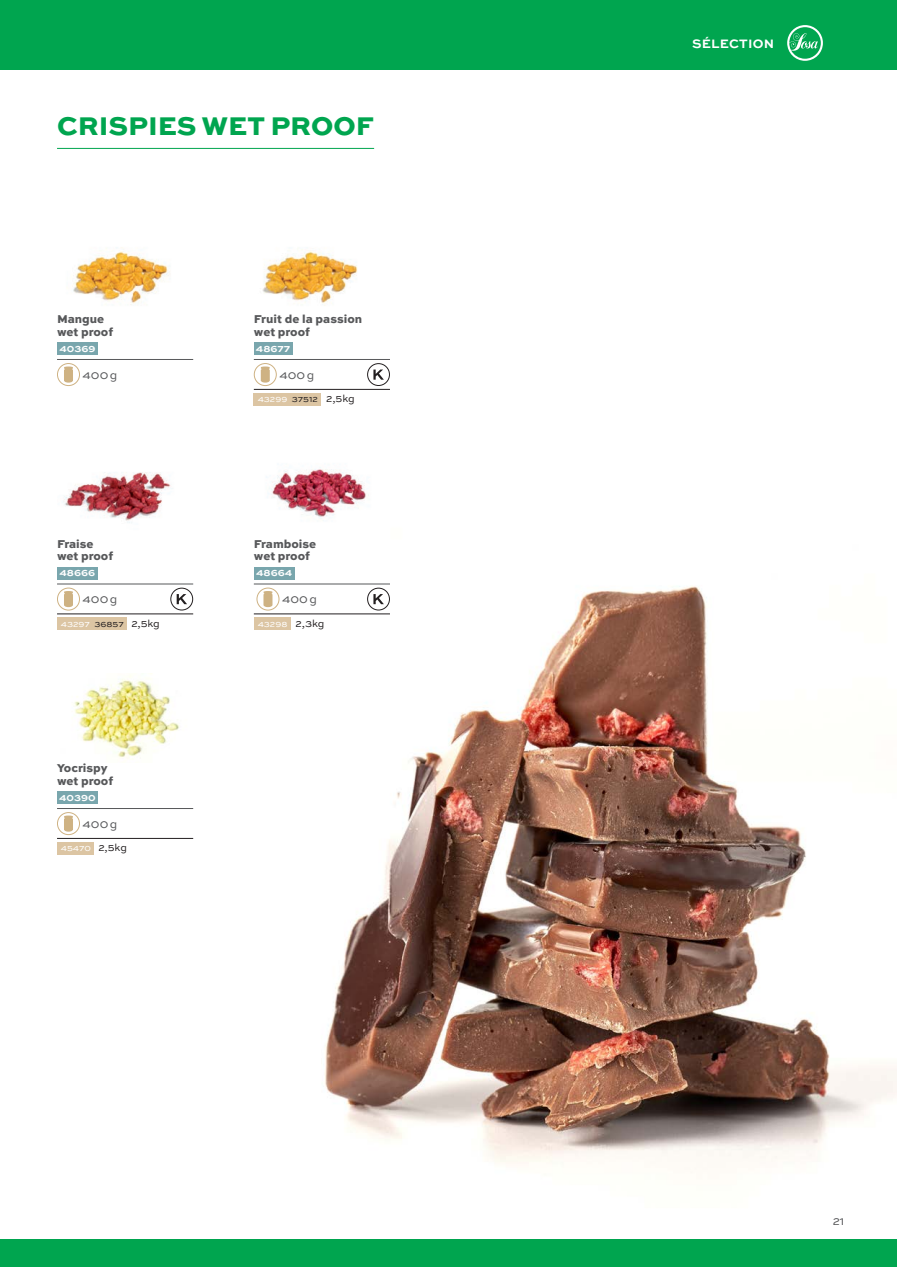
<style>
.page{position:relative;width:897px;height:1267px;background:#fff}
.page>*{position:absolute;margin:0;border:0;box-sizing:border-box;transform-origin:0 0}
.t1{font:800 27px "Sweet Sans Pro";color:#00a54f}
.t2{font:700 12.9px "Sweet Sans Pro";letter-spacing:.02em;color:#fff}
.dades_productes_descripció{font:800 12px/12.8px "Sweet Sans Pro";color:#57585a}
.dades_productes_pes{font:12px "Sweet Sans Pro";color:#57585a}
.dades_productes_codis{font:700 10.5px "Sweet Sans Pro";color:#fff}
.dades_productes_pes_petit{font:10.5px "Sweet Sans Pro";color:#231f20}
.dades_productes_codis_petits{font:9px "Sweet Sans Pro";color:#fff}
.s1{color:#231f20}
</style>
<div class="page">
<img style="left:307px;top:584px;width:589px;height:589px">
<div style="left:0;top:0;width:896px;height:70px;background:#00a54f"></div>
<div style="left:0;top:1239px;width:896px;height:27px;background:#00a54f"></div>
<img style="left:73px;top:247px;width:97px;height:58px">
<img style="left:64px;top:472px;width:108px;height:51px">
<img style="left:266px;top:467px;width:100px;height:52px">
<img style="left:262px;top:249px;width:96px;height:57px">
<img style="left:74px;top:673px;width:106px;height:86px">
<svg style="left:787px;top:25px;width:35px;height:36px"></svg>
<hr style="left:57px;top:359px;width:136px;height:1px;background:#57585a">
<svg style="left:64px;top:366px;width:9px;height:16px"></svg>
<div style="left:57px;top:363px;width:23px;height:23px;border:1px solid #ceb283;border-radius:50%"></div>
<div style="left:57px;top:342px;width:41px;height:12px;background:#79a6ad"></div>
<hr style="left:57px;top:583px;width:136px;height:1px;background:#57585a">
<hr style="left:57px;top:613px;width:136px;height:1px;background:#231f20">
<svg style="left:64px;top:591px;width:9px;height:16px"></svg>
<div style="left:57px;top:587px;width:23px;height:23px;border:1px solid #ceb283;border-radius:50%"></div>
<svg style="left:177px;top:594px;width:10px;height:10px"></svg>
<div style="left:170px;top:587px;width:23px;height:23px;border:1px solid #231f20;border-radius:50%"></div>
<div style="left:57px;top:617px;width:69px;height:13px;background:#dcc5a3"></div>
<div style="left:57px;top:567px;width:41px;height:12px;background:#79a6ad"></div>
<hr style="left:254px;top:359px;width:136px;height:1px;background:#57585a">
<hr style="left:254px;top:389px;width:136px;height:1px;background:#231f20">
<svg style="left:261px;top:366px;width:9px;height:16px"></svg>
<div style="left:254px;top:363px;width:23px;height:23px;border:1px solid #ceb283;border-radius:50%"></div>
<svg style="left:373px;top:369px;width:11px;height:10px"></svg>
<div style="left:367px;top:363px;width:23px;height:23px;border:1px solid #231f20;border-radius:50%"></div>
<div style="left:254px;top:393px;width:67px;height:12px;background:#dcc5a3"></div>
<div style="left:254px;top:342px;width:38px;height:12px;background:#79a6ad"></div>
<hr style="left:254px;top:583px;width:136px;height:1px;background:#57585a">
<hr style="left:254px;top:613px;width:136px;height:1px;background:#231f20">
<svg style="left:263px;top:591px;width:9px;height:16px"></svg>
<div style="left:256px;top:587px;width:23px;height:23px;border:1px solid #ceb283;border-radius:50%"></div>
<svg style="left:373px;top:594px;width:11px;height:10px"></svg>
<div style="left:367px;top:587px;width:23px;height:23px;border:1px solid #231f20;border-radius:50%"></div>
<div style="left:254px;top:617px;width:36px;height:13px;background:#dcc5a3"></div>
<div style="left:254px;top:567px;width:40px;height:12px;background:#79a6ad"></div>
<hr style="left:57px;top:808px;width:136px;height:1px;background:#57585a">
<hr style="left:57px;top:838px;width:136px;height:1px;background:#231f20">
<svg style="left:64px;top:815px;width:9px;height:16px"></svg>
<div style="left:57px;top:812px;width:23px;height:23px;border:1px solid #ceb283;border-radius:50%"></div>
<div style="left:57px;top:842px;width:36px;height:12px;background:#dcc5a3"></div>
<div style="left:57px;top:791px;width:41px;height:12px;background:#79a6ad"></div>
<hr style="left:57px;top:148px;width:317px;height:1px;background:#00a54f">
<p class="t1" style="left:57px;top:105px;width:318px">CRISPIES WET PROOF</p>
<p class="dades_productes_descripció" style="left:57px;top:312px;width:57px">Mangue wet proof</p>
<p class="dades_productes_descripció" style="left:254px;top:312px;width:110px">Fruit de la passion wet proof</p>
<p class="dades_productes_codis" style="left:59px;top:340px;width:38px">40369</p>
<p class="dades_productes_pes" style="left:83px;top:366px;width:36px">400g</p>
<p class="dades_productes_codis" style="left:256px;top:340px;width:36px">48677</p>
<p class="dades_productes_pes" style="left:279px;top:366px;width:36px">400g</p>
<p class="dades_productes_codis_petits" style="left:257px;top:392px;width:62px">43299 <span class="s1">37512</span></p>
<p class="dades_productes_pes_petit" style="left:326px;top:391px;width:30px">2,5kg</p>
<p class="dades_productes_descripció" style="left:57px;top:536px;width:57px">Fraise wet proof</p>
<p class="dades_productes_descripció" style="left:254px;top:536px;width:64px">Framboise wet proof</p>
<p class="dades_productes_codis" style="left:59px;top:564px;width:37px">48666</p>
<p class="dades_productes_pes" style="left:83px;top:590px;width:36px">400g</p>
<p class="dades_productes_codis_petits" style="left:61px;top:617px;width:64px">43297 <span class="s1">36857</span></p>
<p class="dades_productes_pes_petit" style="left:131px;top:615px;width:30px">2,5kg</p>
<p class="dades_productes_descripció" style="left:57px;top:761px;width:57px">Yocrispy wet proof</p>
<p class="dades_productes_codis" style="left:59px;top:789px;width:38px">40390</p>
<p class="dades_productes_pes" style="left:83px;top:815px;width:36px">400g</p>
<p class="dades_productes_codis_petits" style="left:61px;top:841px;width:32px">45470</p>
<p class="dades_productes_pes_petit" style="left:98px;top:840px;width:30px">2,5kg</p>
<p class="dades_productes_codis" style="left:256px;top:564px;width:38px">48664</p>
<p class="dades_productes_pes" style="left:282px;top:590px;width:36px">400g</p>
<p class="dades_productes_codis_petits" style="left:257px;top:617px;width:31px">43298</p>
<p class="dades_productes_pes_petit" style="left:295px;top:615px;width:30px">2,3kg</p>
<p class="t2" style="left:692px;top:34px;width:84px">SÉLECTION</p>
<p class="dades_productes_pes" style="left:832px;top:1212px;width:13px">21</p>
</div>
